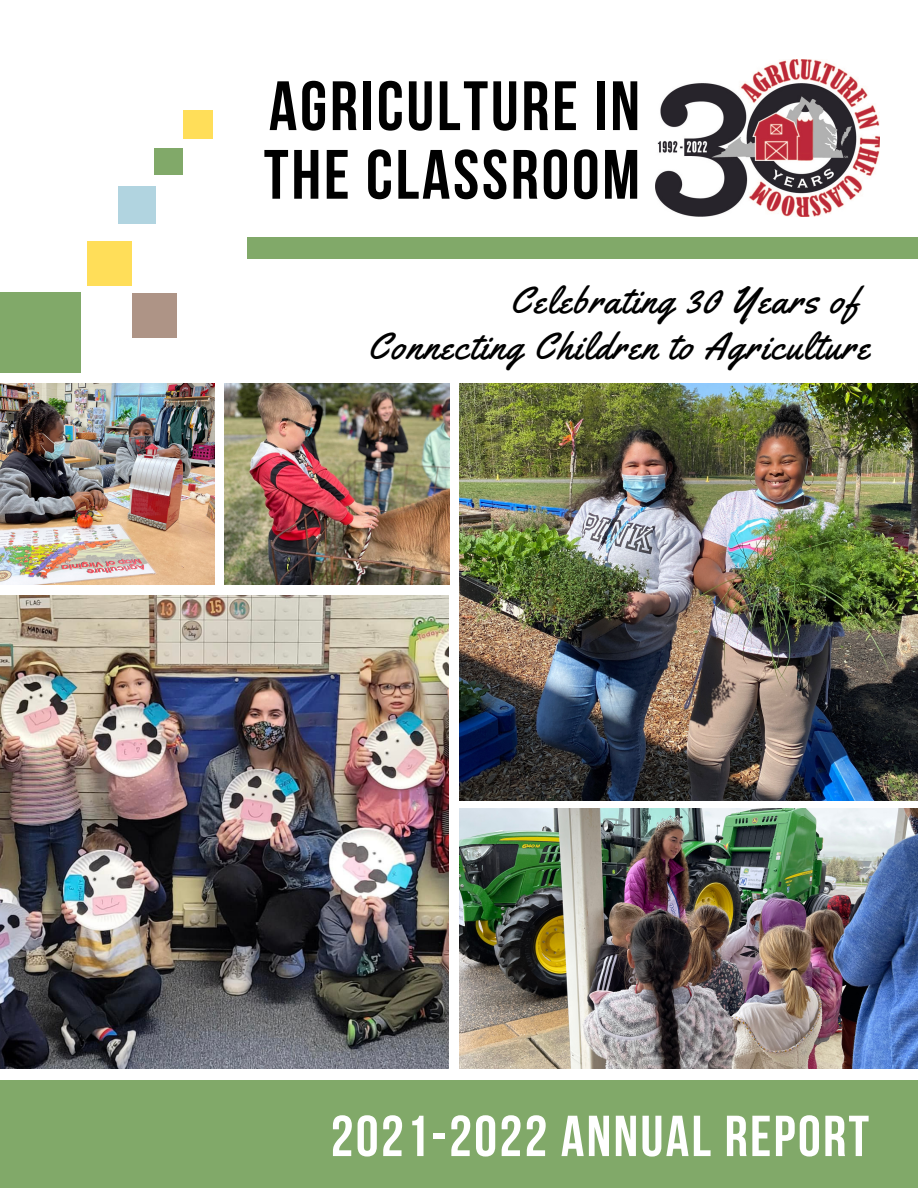
<style>
.page{position:relative;width:918px;height:1188px;background:#fff}
.page>*{position:absolute;margin:0;border:0;box-sizing:border-box;transform-origin:0 0}
.t1{font:700 69.6px/68.7px "Bebas Neue";letter-spacing:.04em;color:#000}
.t2{font:700 57.6px "Bebas Neue";letter-spacing:.04em;color:#fff}
.t3{font:37.95px/46.2px "Yellowtail";letter-spacing:.05em;color:#000;text-align:right}
</style>
<div class="page">
<img style="left:0;top:384px;width:215px;height:200px">
<img style="left:0;top:595px;width:449px;height:474px">
<img style="left:459px;top:809px;width:459px;height:260px">
<img style="left:225px;top:384px;width:225px;height:200px">
<div style="left:0;top:292px;width:81px;height:81px;background:#81a969"></div>
<div style="left:87px;top:241px;width:45px;height:45px;background:#ffde59"></div>
<div style="left:132px;top:293px;width:45px;height:45px;background:#ae9486"></div>
<div style="left:0;top:1080px;width:918px;height:108px;background:#81a969"></div>
<div style="left:118px;top:186px;width:38px;height:37px;background:#b1d4e0"></div>
<div style="left:155px;top:148px;width:28px;height:27px;background:#81a969"></div>
<img style="left:459px;top:384px;width:459px;height:416px">
<img style="left:655px;top:60px;width:224px;height:156px">
<div style="left:247px;top:238px;width:671px;height:21px;background:#81a969"></div>
<div style="left:184px;top:110px;width:29px;height:29px;background:#ffde59"></div>
<h1 class="t1" style="left:264px;top:78px;width:378px">AGRICULTURE IN<br>THE CLASSROOM</h1>
<p class="t3" style="left:368px;top:277px;width:503px">Celebrating 30 Years of<br>Connecting Children to Agriculture</p>
<h2 class="t2" style="left:331px;top:1113px;width:540px">2021-2022 ANNUAL REPORT</h2>
</div>
